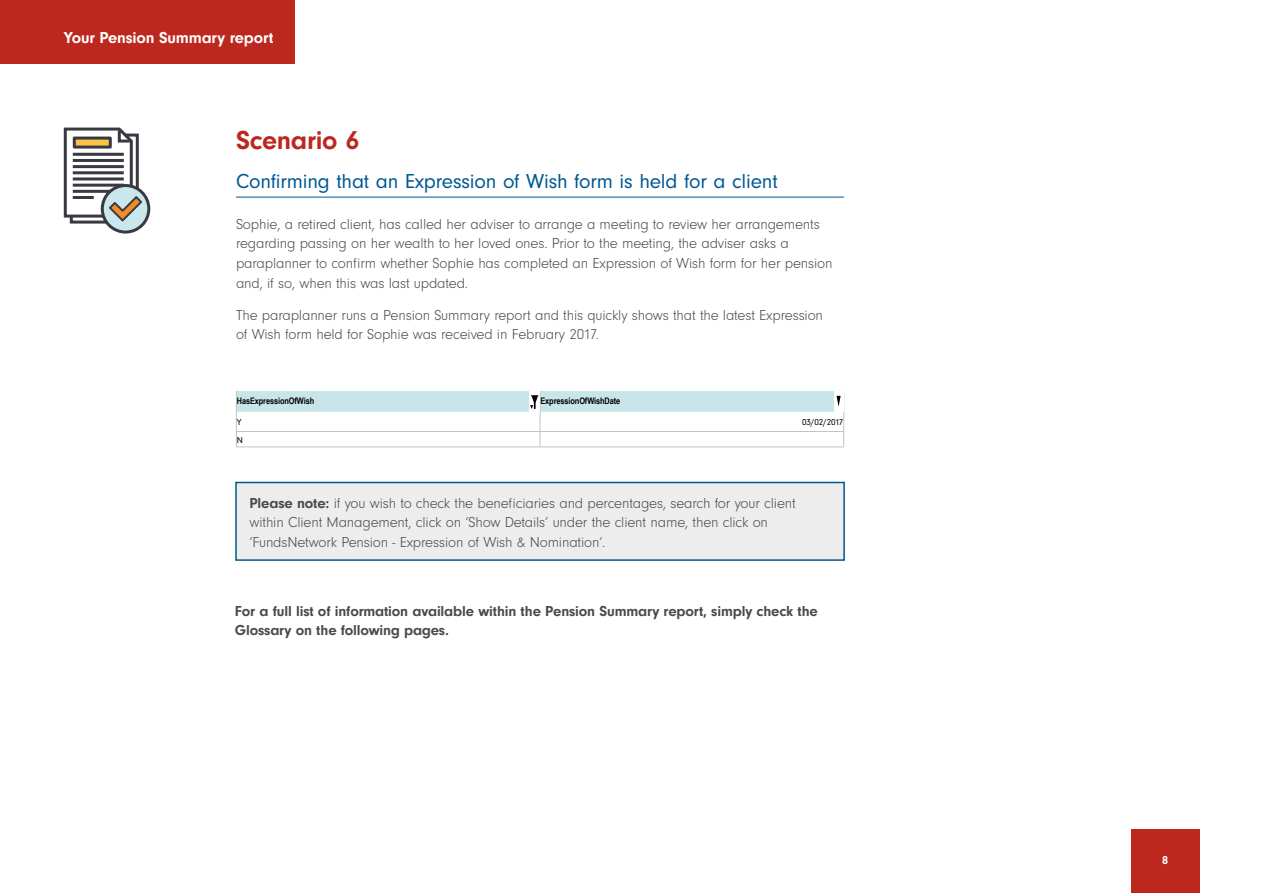
<style>
.page{position:relative;width:1263px;height:893px;background:#fff}
.page>*{position:absolute;margin:0;border:0;box-sizing:border-box;transform-origin:0 0}
.t1{font:700 27px "Neuzeit Gro T";letter-spacing:-.01em;color:#bd281e}
.t2{font:21px "Neuzeit Gro T";letter-spacing:-.01em;color:#005992}
.t3{font:700 16.5px "Neuzeit Gro T";letter-spacing:-.01em;color:#fff}
.t4{font:15px/19.5px "Neuzeit Gro T Ligh";letter-spacing:-.01em;color:#4a4a49}
.t5{font:700 15px/19.5px "Neuzeit Gro T";letter-spacing:-.01em;color:#4a4a49}
.t6{font:700 12px "Neuzeit Gro T";color:#fff}
.t7{font:700 9px "Arial Narrow";letter-spacing:-.01em;color:#000}
.t8{font:9px "Neuzeit Gro T";letter-spacing:-.01em;color:#000}
.s1{font-family:"Neuzeit Gro T";font-weight:700}
</style>
<div class="page">
<hr style="left:236px;top:197px;width:608px;height:1px;background:#005992">
<div style="left:236px;top:482px;width:608px;height:78px;background:#ededed"></div>
<div style="left:235px;top:482px;width:610px;height:79px;border:2px solid #005992"></div>
<svg style="left:102px;top:186px;width:47px;height:46px"></svg>
<div style="left:101px;top:184px;width:49px;height:50px;border:3px solid #383941;border-radius:50%"></div>
<svg style="left:63px;top:127px;width:81px;height:98px"></svg>
<div style="left:1131px;top:829px;width:68px;height:64px;background:#bd281e"></div>
<div style="left:0;top:0;width:295px;height:64px;background:#bd281e"></div>
<hr style="left:236px;top:447px;width:304px;height:1px;background:#c1c2c2">
<hr style="left:540px;top:447px;width:304px;height:1px;background:#c1c2c2">
<svg style="left:236px;top:391px;width:608px;height:56px"></svg>
<p class="t3" style="left:64px;top:28px;width:211px">Your Pension Summary report</p>
<h1 class="t1" style="left:236px;top:125px;width:125px">Scenario 6</h1>
<h2 class="t2" style="left:236px;top:170px;width:543px">Confirming that an Expression of Wish form is held for a client</h2>
<p class="t4" style="left:236px;top:215px;width:598px">Sophie, a retired client, has called her adviser to arrange a meeting to review her arrangements regarding passing on her wealth to her loved ones. Prior to the meeting, the adviser asks a paraplanner to confirm whether Sophie has completed an Expression of Wish form for her pension and, if so, when this was last updated.</p>
<p class="t4" style="left:236px;top:305px;width:589px">The paraplanner runs a Pension Summary report and this quickly shows that the latest Expression of Wish form held for Sophie was received in February 2017.</p>
<p class="t7" style="left:237px;top:394px;width:79px">HasExpressionOfWish</p>
<p class="t7" style="left:540px;top:394px;width:81px">ExpressionOfWishDate</p>
<p class="t8" style="left:237px;top:417px;width:6px">Y</p>
<p class="t8" style="left:802px;top:417px;width:43px">03/02/2017</p>
<p class="t8" style="left:237px;top:435px;width:8px">N</p>
<p class="t4" style="left:249px;top:493px;width:548px"><span class="s1">Please note:</span> if you wish to check the beneficiaries and percentages, search for your client within Client Management, click on ‘Show Details’ under the client name, then click on ‘FundsNetwork Pension - Expression of Wish &amp; Nomination’.</p>
<p class="t5" style="left:235px;top:601px;width:584px">For a full list of information available within the Pension Summary report, simply check the<br>Glossary on the following pages.</p>
<p class="t6" style="left:1162px;top:853px;width:7px">8</p>
</div>
